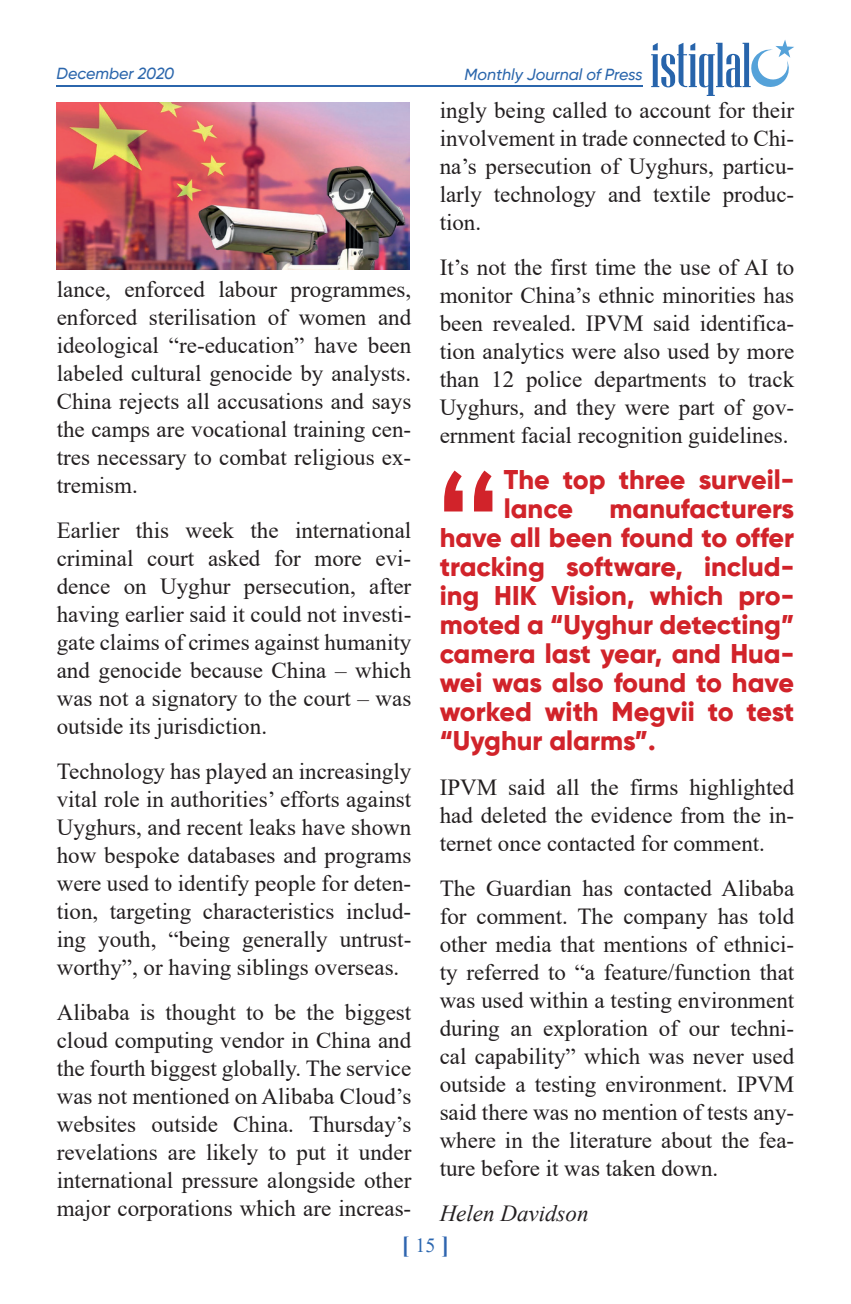
<style>
.page{position:relative;width:851px;height:1304px;background:#fff}
.page>*{position:absolute;margin:0;border:0;box-sizing:border-box;transform-origin:0 0}
.t1{font:800 27px/29px "Gilroy";color:#d1232a}
.t2{font:23px/28px "Times New Roman";color:#231f20;text-align:justify}
.t3{font:italic 23px "Times New Roman";color:#231f20}
.t4{font:700 23px "Times New Roman";color:#2f65af}
.t5{font:italic 500 16px "Gilroy";color:#2b66ac}
.s1{font-weight:400;font-size:20px;color:#2b66af}
</style>
<div class="page">
<hr style="left:57px;top:85px;width:585px;height:1px;background:#2b66ac">
<svg style="left:651px;top:40px;width:143px;height:56px"></svg>
<img style="left:57px;top:102px;width:352px;height:168px">
<svg style="left:444px;top:471px;width:48px;height:40px"></svg>
<p class="t5" style="left:57px;top:64px;width:119px">December 2020</p>
<p class="t5" style="left:464px;top:64px;width:180px">Monthly Journal of Press</p>
<p class="t2" style="left:57px;top:275px;width:356px">lance, enforced labour programmes, enforced sterilisation of women and ideological “re-education” have been labeled cultural genocide by analysts.<br>China rejects all accusations and says the camps are vocational training cen&shy;tres necessary to combat religious ex&shy;tremism.</p>
<p class="t2" style="left:57px;top:516px;width:356px">Earlier this week the international criminal court asked for more evi&shy;dence on Uyghur persecution, after having earlier said it could not investi&shy;gate claims of crimes against humanity and genocide because China – which was not a signatory to the court – was outside its jurisdiction.</p>
<p class="t2" style="left:57px;top:757px;width:356px">Technology has played an increasingly vital role in authorities’ efforts against Uyghurs, and recent leaks have shown how bespoke databases and programs were used to identify people for deten&shy;tion, targeting characteristics includ&shy;ing youth, “being generally untrust&shy;worthy”, or having siblings overseas.</p>
<p class="t2" style="left:57px;top:998px;width:356px">Alibaba is thought to be the biggest cloud computing vendor in China and the fourth biggest globally. The service was not mentioned on Alibaba Cloud’s websites outside China. Thursday’s revelations are likely to put it under international pressure alongside other major corporations which are increas-</p>
<p class="t2" style="left:439px;top:95px;width:356px">ingly being called to account for their involvement in trade connected to Chi&shy;na’s persecution of Uyghurs, particu&shy;larly technology and textile produc&shy;tion.</p>
<p class="t2" style="left:439px;top:252px;width:356px">It’s not the first time the use of AI to monitor China’s ethnic minorities has been revealed. IPVM said identifica&shy;tion analytics were also used by more than 12 police departments to track Uyghurs, and they were part of gov&shy;ernment facial recognition guidelines.</p>
<p class="t1" style="left:503px;top:465px;width:292px">The top three surveil&shy;lance</p>
<p class="t1" style="left:439px;top:494px;width:356px;text-align:justify;text-indent:170px">manufacturers have all been found to offer tracking software, includ&shy;ing HIK Vision, which pro&shy;moted a “Uyghur detecting” camera last year, and Hua&shy;wei was also found to have worked with Megvii to test “Uyghur alarms”.</p>
<p class="t2" style="left:439px;top:773px;width:356px">IPVM said all the firms highlighted had deleted the evidence from the in&shy;ternet once contacted for comment.</p>
<p class="t2" style="left:439px;top:874px;width:356px">The Guardian has contacted Alibaba for comment. The company has told other media that mentions of ethnici&shy;ty referred to “a feature/function that was used within a testing environment during an exploration of our techni&shy;cal capability” which was never used outside a testing environment. IPVM said there was no mention of tests any&shy;where in the literature about the fea&shy;ture before it was taken down.</p>
<p class="t3" style="left:439px;top:1197px;width:150px">Helen Davidson</p>
<p class="t4" style="left:402px;top:1227px;width:49px">[ <span class="s1">15</span> ]</p>
</div>
